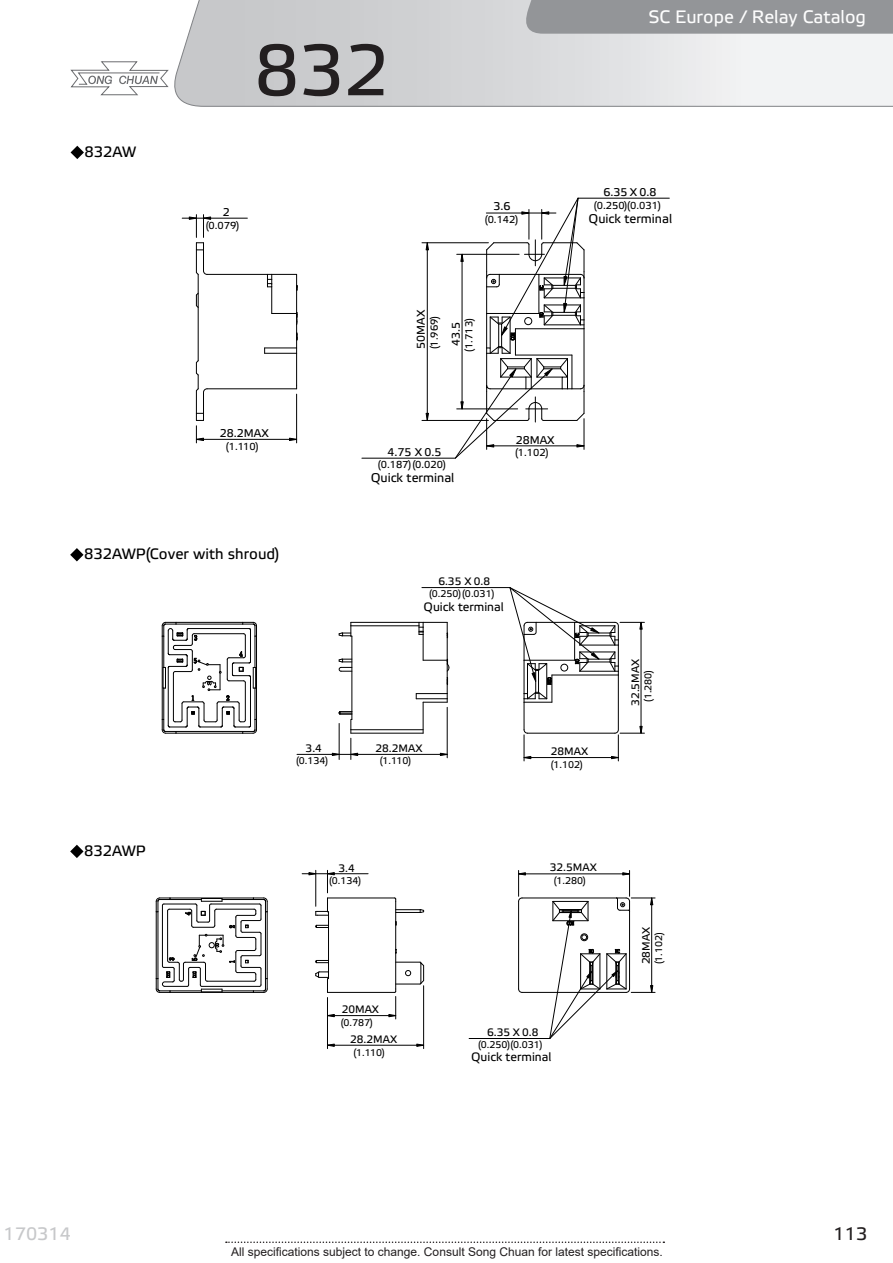
<style>
.page{position:relative;width:893px;height:1263px;background:#fff}
.page>*{position:absolute;margin:0;border:0;box-sizing:border-box;transform-origin:0 0}
.t1{font:72px "Etelka Text";color:#231f20}
.t2{font:18px "Etelka Text";color:#fdfdfd}
.t3{font:18px "Etelka Text";color:#c7c8ca}
.t4{font:18px "Etelka Text";color:#231f20}
.t5{font:15px "Etelka Text";color:#000}
.t6{font:12.6px "Etelka Text";color:#000}
.t7{font:12.15px "Etelka Text";color:#000}
.t8{font:12px "Arial";color:#231f20}
.t9{font:11.25px "Etelka Text";color:#000}
.t10{font:10.8px "Etelka Text";color:#000}
.t11{font:10.05px "Etelka Text";color:#000}
.t12{font:9.6px "Etelka Text";color:#000}
</style>
<div class="page">
<svg style="left:174px;top:0;width:719px;height:107px"></svg>
<div style="left:525px;top:0;width:368px;height:34px;background:#939598"></div>
<svg style="left:70px;top:61px;width:99px;height:34px"></svg>
<svg style="left:226px;top:1241px;width:438px;height:2px"></svg>
<svg style="left:71px;top:146px;width:13px;height:13px"></svg>
<hr style="left:198px;top:274px;width:1px;height:87px;background:#000">
<hr style="left:296px;top:313px;width:1px;height:35px;background:#000">
<hr style="left:207px;top:274px;width:60px;height:1px;background:#000">
<svg style="left:195px;top:292px;width:4px;height:16px"></svg>
<hr style="left:207px;top:388px;width:90px;height:1px;background:#000">
<hr style="left:296px;top:353px;width:1px;height:32px;background:#000">
<hr style="left:265px;top:353px;width:32px;height:1px;background:#000">
<hr style="left:265px;top:348px;width:32px;height:1px;background:#000">
<svg style="left:267px;top:274px;width:31px;height:52px"></svg>
<hr style="left:182px;top:218px;width:65px;height:1px;background:#000">
<svg style="left:189px;top:215px;width:22px;height:60px"></svg>
<hr style="left:296px;top:394px;width:1px;height:49px;background:#000">
<hr style="left:196px;top:439px;width:101px;height:1px;background:#000">
<svg style="left:289px;top:438px;width:9px;height:3px"></svg>
<svg style="left:195px;top:360px;width:13px;height:83px"></svg>
<svg style="left:362px;top:198px;width:307px;height:260px"></svg>
<svg style="left:70px;top:548px;width:14px;height:13px"></svg>
<svg style="left:70px;top:845px;width:14px;height:13px"></svg>
<hr style="left:422px;top:587px;width:88px;height:1px;background:#000">
<svg style="left:510px;top:587px;width:134px;height:174px"></svg>
<hr style="left:351px;top:622px;width:68px;height:1px;background:#000">
<hr style="left:351px;top:733px;width:72px;height:1px;background:#000">
<hr style="left:351px;top:625px;width:68px;height:1px;background:#000">
<hr style="left:351px;top:729px;width:72px;height:1px;background:#000">
<hr style="left:351px;top:636px;width:1px;height:83px;background:#000">
<svg style="left:338px;top:622px;width:14px;height:15px"></svg>
<svg style="left:338px;top:658px;width:14px;height:14px"></svg>
<hr style="left:416px;top:698px;width:31px;height:1px;background:#000">
<hr style="left:416px;top:693px;width:31px;height:1px;background:#000">
<hr style="left:423px;top:702px;width:1px;height:31px;background:#000">
<hr style="left:447px;top:660px;width:1px;height:34px;background:#000">
<svg style="left:419px;top:622px;width:31px;height:63px"></svg>
<svg style="left:423px;top:694px;width:25px;height:9px"></svg>
<hr style="left:447px;top:707px;width:1px;height:51px;background:#000">
<hr style="left:297px;top:754px;width:150px;height:1px;background:#000">
<svg style="left:440px;top:753px;width:8px;height:3px"></svg>
<svg style="left:332px;top:711px;width:26px;height:48px"></svg>
<hr style="left:518px;top:901px;width:1px;height:88px;background:#000">
<hr style="left:522px;top:897px;width:94px;height:1px;background:#000">
<hr style="left:522px;top:992px;width:104px;height:1px;background:#000">
<hr style="left:469px;top:1038px;width:81px;height:1px;background:#000">
<svg style="left:518px;top:988px;width:5px;height:5px"></svg>
<hr style="left:519px;top:874px;width:111px;height:1px;background:#000">
<svg style="left:518px;top:870px;width:8px;height:32px"></svg>
<svg style="left:550px;top:870px;width:105px;height:169px"></svg>
<hr style="left:327px;top:992px;width:68px;height:1px;background:#000">
<hr style="left:327px;top:897px;width:68px;height:1px;background:#000">
<hr style="left:328px;top:912px;width:1px;height:66px;background:#000">
<svg style="left:315px;top:924px;width:13px;height:4px"></svg>
<svg style="left:315px;top:960px;width:13px;height:4px"></svg>
<svg style="left:315px;top:971px;width:14px;height:21px"></svg>
<hr style="left:395px;top:901px;width:1px;height:88px;background:#000">
<svg style="left:396px;top:909px;width:28px;height:4px"></svg>
<hr style="left:302px;top:873px;width:66px;height:1px;background:#000">
<svg style="left:309px;top:870px;width:25px;height:46px"></svg>
<hr style="left:327px;top:1015px;width:69px;height:1px;background:#000">
<svg style="left:389px;top:961px;width:36px;height:58px"></svg>
<svg style="left:328px;top:1014px;width:6px;height:3px"></svg>
<hr style="left:423px;top:986px;width:1px;height:62px;background:#000">
<hr style="left:327px;top:997px;width:1px;height:51px;background:#000">
<hr style="left:327px;top:1045px;width:97px;height:1px;background:#000">
<svg style="left:161px;top:622px;width:96px;height:112px"></svg>
<svg style="left:155px;top:897px;width:113px;height:96px"></svg>
<p class="t5" style="left:85px;top:143px;width:53px">832AW</p>
<p class="t1" style="left:254px;top:29px;width:136px">832</p>
<p class="t9" style="left:223px;top:206px;width:8px">2</p>
<p class="t11" style="left:206px;top:219px;width:35px">(0.079)</p>
<p class="t9" style="left:493px;top:200px;width:18px">3.6</p>
<p class="t11" style="left:485px;top:214px;width:35px">(0.142)</p>
<p class="t9" style="left:220px;top:427px;width:50px">28.2MAX</p>
<p class="t11" style="left:226px;top:441px;width:34px">(1.110)</p>
<p class="t5" style="left:84px;top:545px;width:197px">832AWP(Cover with shroud)</p>
<p class="t9" style="left:415px;top:349px;width:40px;rotate:-90deg">50MAX</p>
<p class="t11" style="left:463px;top:352px;width:35px;rotate:-90deg">(1.713)</p>
<p class="t11" style="left:429px;top:349px;width:35px;rotate:-90deg">(1.969)</p>
<p class="t9" style="left:450px;top:345px;width:25px;rotate:-90deg">43.5</p>
<p class="t9" style="left:387px;top:445px;width:55px">4.75 X 0.5</p>
<p class="t11" style="left:378px;top:459px;width:69px">(0.187)(0.020)</p>
<p class="t6" style="left:371px;top:471px;width:85px">Quick terminal</p>
<p class="t9" style="left:516px;top:433px;width:40px">28MAX</p>
<p class="t11" style="left:515px;top:447px;width:35px">(1.102)</p>
<p class="t10" style="left:438px;top:575px;width:53px">6.35 X 0.8</p>
<p class="t12" style="left:429px;top:588px;width:67px">(0.250)(0.031)</p>
<p class="t7" style="left:423px;top:599px;width:82px">Quick terminal</p>
<h2 class="t2" style="left:648px;top:6px;width:219px">SC Europe / Relay Catalog</h2>
<p class="t9" style="left:603px;top:186px;width:54px">6.35 X 0.8</p>
<p class="t11" style="left:594px;top:200px;width:68px">(0.250)(0.031)</p>
<p class="t6" style="left:588px;top:212px;width:85px">Quick terminal</p>
<p class="t10" style="left:629px;top:706px;width:48px;rotate:-90deg">32.5MAX</p>
<p class="t12" style="left:643px;top:702px;width:34px;rotate:-90deg">(1.280)</p>
<p class="t5" style="left:84px;top:842px;width:63px">832AWP</p>
<p class="t10" style="left:306px;top:742px;width:18px">3.4</p>
<p class="t10" style="left:376px;top:742px;width:48px">28.2MAX</p>
<p class="t12" style="left:296px;top:756px;width:34px">(0.134)</p>
<p class="t12" style="left:380px;top:756px;width:33px">(1.110)</p>
<p class="t10" style="left:338px;top:862px;width:18px">3.4</p>
<p class="t12" style="left:329px;top:875px;width:34px">(0.134)</p>
<p class="t10" style="left:342px;top:1003px;width:39px">20MAX</p>
<p class="t12" style="left:341px;top:1017px;width:34px">(0.787)</p>
<p class="t10" style="left:350px;top:1033px;width:48px">28.2MAX</p>
<p class="t12" style="left:353px;top:1047px;width:33px">(1.110)</p>
<p class="t10" style="left:551px;top:745px;width:39px">28MAX</p>
<p class="t12" style="left:551px;top:759px;width:34px">(1.102)</p>
<p class="t10" style="left:550px;top:861px;width:48px">32.5MAX</p>
<p class="t12" style="left:554px;top:875px;width:34px">(1.280)</p>
<p class="t10" style="left:487px;top:1026px;width:53px">6.35 X 0.8</p>
<p class="t12" style="left:478px;top:1039px;width:66px">(0.250)(0.031)</p>
<p class="t7" style="left:471px;top:1050px;width:82px">Quick terminal</p>
<p class="t10" style="left:640px;top:964px;width:39px;rotate:-90deg">28MAX</p>
<p class="t12" style="left:653px;top:964px;width:34px;rotate:-90deg">(1.102)</p>
<h2 class="t3" style="left:4px;top:1223px;width:69px">170314</h2>
<h2 class="t4" style="left:834px;top:1223px;width:35px">113</h2>
<p class="t8" style="left:231px;top:1244px;width:433px">All specifications subject to change. Consult Song Chuan for latest specifications.</p>
</div>
